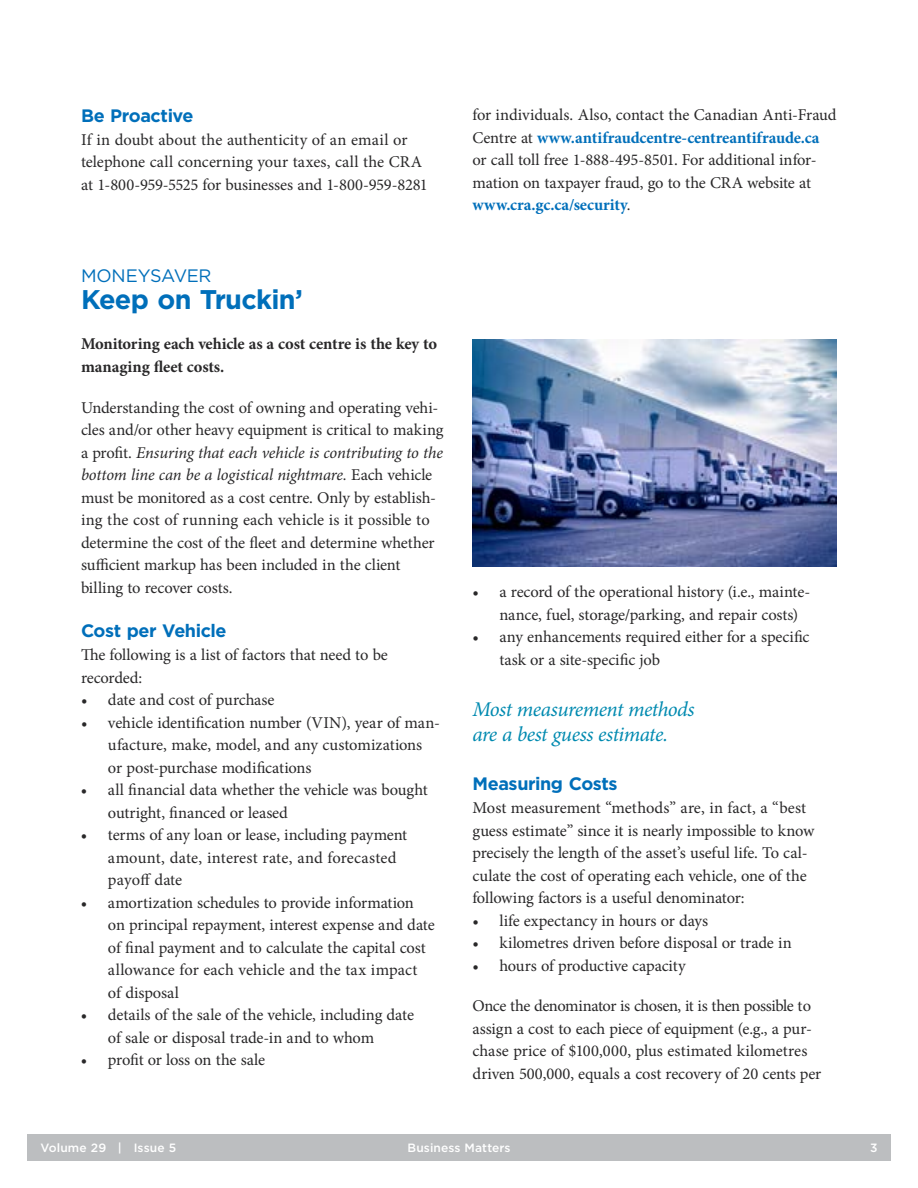
<style>
.page{position:relative;width:918px;height:1188px;background:#fff}
.page>*{position:absolute;margin:0;border:0;box-sizing:border-box;transform-origin:0 0}
.t1{font:700 27px "Gotham";letter-spacing:-.025em;color:#006fba}
.t2{font:italic 21px/24.8px "Minion Pro";letter-spacing:-.03em;color:#008ab0}
.t3{font:700 18px "Gotham";letter-spacing:-.025em;color:#006fba}
.t4{font:18px "Gotham";letter-spacing:-.015em;color:#006fba}
.t5{font:16.5px/22.5px "Minion Pro";letter-spacing:-.005em;color:#292829}
.t6{font:700 16.5px/22.5px "Minion Pro";letter-spacing:-.01em;color:#292829}
.t7{font:500 12px "Gotham";letter-spacing:.01em;color:#fff}
.s1{font-style:italic}
.s2{font-weight:700;color:#006fba}
</style>
<div class="page">
<div style="left:27px;top:1134px;width:864px;height:27px;background:#bcbec0"></div>
<img style="left:472px;top:340px;width:365px;height:227px">
<p class="t3" style="left:81px;top:104px;width:114px">Be Proactive</p>
<p class="t5" style="left:81px;top:128px;width:348px">If in doubt about the authenticity of an email or telephone call concerning your taxes, call the CRA at 1-800-959-5525 for businesses and 1-800-959-8281</p>
<p class="t4" style="left:81px;top:264px;width:132px">MONEYSAVER</p>
<h1 class="t1" style="left:81px;top:282px;width:223px">Keep on Truckin’</h1>
<p class="t6" style="left:81px;top:333px;width:358px">Monitoring each vehicle as a cost centre is the key to managing fleet costs.</p>
<p class="t5" style="left:81px;top:396px;width:364px">Understanding the cost of owning and operating vehi&shy;cles and/or other heavy equipment is critical to making a profit. <span class="s1">Ensuring that each vehicle is contributing to the bottom line can be a logistical nightmare.</span> Each vehicle must be monitored as a cost centre. Only by establish&shy;ing the cost of running each vehicle is it possible to determine the cost of the fleet and determine whether sufficient markup has been included in the client billing to recover costs.</p>
<p class="t3" style="left:81px;top:619px;width:147px">Cost per Vehicle</p>
<p class="t5" style="left:81px;top:644px;width:308px">The following is a list of factors that need to be recorded:</p>
<p class="t5" style="left:81px;top:689px;width:195px">• date and cost of purchase</p>
<p class="t5" style="left:108px;top:711px;width:334px;text-indent:-27px">• vehicle identification number (VIN), year of man&shy;ufacture, make, model, and any customizations or post-purchase modifications</p>
<p class="t5" style="left:108px;top:779px;width:321px;text-indent:-27px">• all financial data whether the vehicle was bought outright, financed or leased</p>
<p class="t5" style="left:108px;top:824px;width:301px;text-indent:-27px">• terms of any loan or lease, including payment amount, date, interest rate, and forecasted payoff date</p>
<p class="t5" style="left:108px;top:891px;width:328px;text-indent:-27px">• amortization schedules to provide information on principal repayment, interest expense and date of final payment and to calculate the capital cost allowance for each vehicle and the tax impact<br>of disposal</p>
<p class="t5" style="left:108px;top:1004px;width:308px;text-indent:-27px">• details of the sale of the vehicle, including date of sale or disposal trade-in and to whom</p>
<p class="t5" style="left:81px;top:1049px;width:186px">• profit or loss on the sale</p>
<p class="t5" style="left:472px;top:104px;width:366px">for individuals. Also, contact the Canadian Anti-Fraud Centre at <span class="s2">www.antifraudcentre-centreantifraude.ca </span>or call toll free 1-888-495-8501. For additional infor&shy;mation on taxpayer fraud, go to the CRA website at <span class="s2">www.cra.gc.ca/security</span>.</p>
<p class="t5" style="left:499px;top:581px;width:312px;text-indent:-27px">• a record of the operational history (i.e., mainte&shy;nance, fuel, storage/parking, and repair costs)</p>
<p class="t5" style="left:499px;top:626px;width:312px;text-indent:-27px">• any enhancements required either for a specific task or a site-specific job</p>
<p class="t2" style="left:472px;top:697px;width:224px">Most measurement methods are a best guess estimate.</p>
<p class="t3" style="left:472px;top:772px;width:147px">Measuring Costs</p>
<p class="t5" style="left:472px;top:797px;width:343px">Most measurement “methods” are, in fact, a “best guess estimate” since it is nearly impossible to know precisely the length of the asset’s useful life. To cal&shy;culate the cost of operating each vehicle, one of the following factors is a useful denominator:</p>
<p class="t5" style="left:472px;top:909px;width:237px">• life expectancy in hours or days</p>
<p class="t5" style="left:472px;top:932px;width:321px">• kilometres driven before disposal or trade in</p>
<p class="t5" style="left:472px;top:954px;width:215px">• hours of productive capacity</p>
<p class="t5" style="left:472px;top:995px;width:350px">Once the denominator is chosen, it is then possible to assign a cost to each piece of equipment (e.g., a pur&shy;chase price of $100,000, plus estimated kilometres driven 500,000, equals a cost recovery of 20 cents per</p>
<p class="t7" style="left:40px;top:1140px;width:137px">Volume 29 | Issue 5</p>
<p class="t7" style="left:407px;top:1140px;width:105px">Business Matters</p>
<p class="t7" style="left:870px;top:1140px;width:9px">3</p>
</div>
